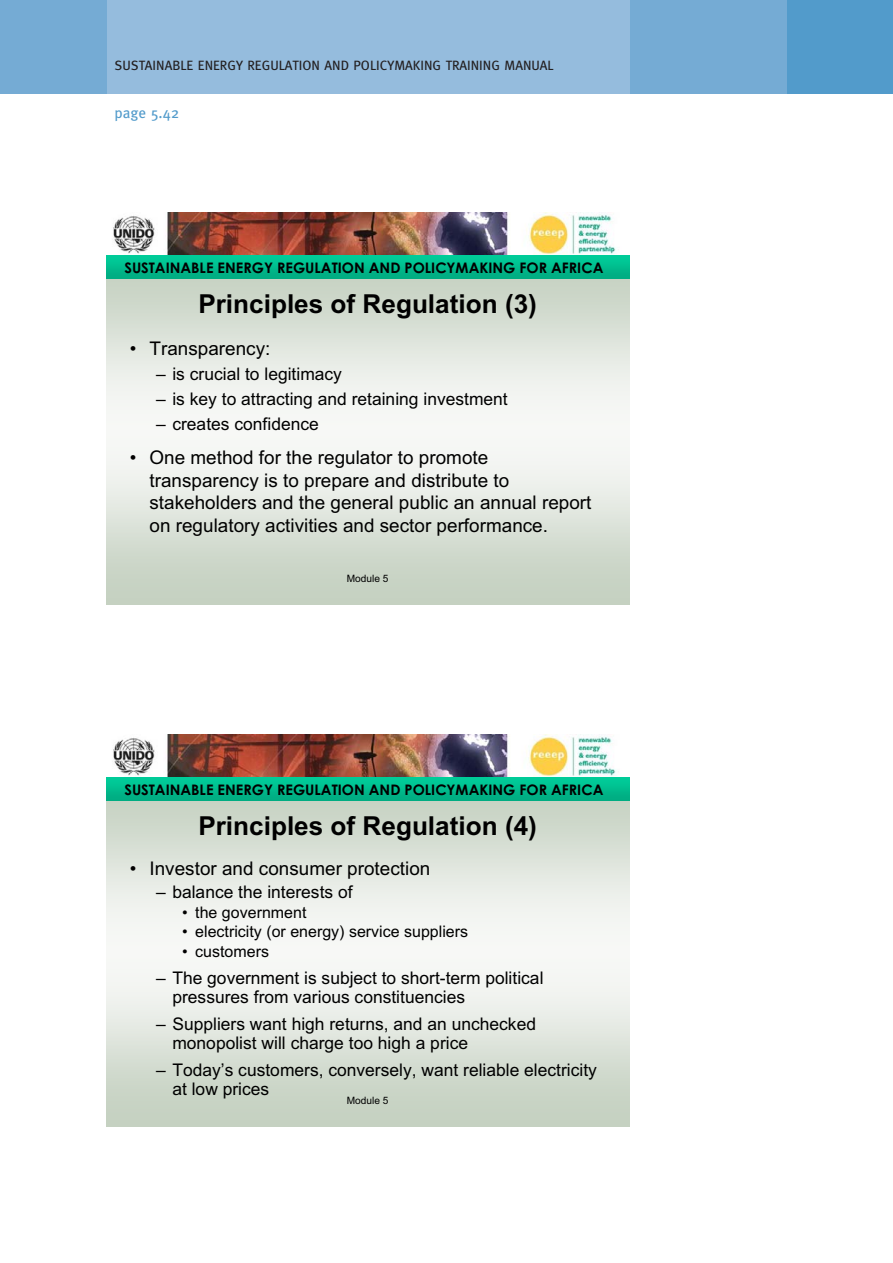
<style>
.page{position:relative;width:893px;height:1263px;background:#fff}
.page>*{position:absolute;margin:0;border:0;box-sizing:border-box;transform-origin:0 0}
.t1{font:700 26.1px "Arial";color:#000}
.t2{font:18.9px/22.6px "Arial";color:#000}
.t3{font:17.4px/18.8px "Arial";color:#000}
.t4{font:16.05px "Arial";color:#000}
.t5{font:15px "Meta";color:#529bcb}
.t6{font:700 14.55px "Century Gothic";color:#000}
.t7{font:13.5px "Meta";color:#231f20}
.t8{font:10.2px "Arial";color:#000}
.s1{color:#010000}
</style>
<div class="page">
<div style="left:786px;top:0;width:107px;height:94px;background:#529bcb"></div>
<div style="left:629px;top:0;width:157px;height:94px;background:#75abd4"></div>
<div style="left:106px;top:0;width:523px;height:94px;background:#95bcdd"></div>
<div style="left:0;top:0;width:106px;height:94px;background:#75abd4"></div>
<img style="left:106px;top:213px;width:515px;height:43px">
<img style="left:106px;top:256px;width:523px;height:23px">
<img style="left:106px;top:735px;width:515px;height:43px">
<img style="left:106px;top:778px;width:523px;height:23px">
<p class="t7" style="left:115px;top:60px;width:441px">SUSTAINABLE ENERGY REGULATION AND POLICYMAKING TRAINING MANUAL</p>
<p class="t5" style="left:115px;top:107px;width:66px">page 5.42</p>
<p class="t6" style="left:124px;top:262px;width:480px">SUSTAINABLE ENERGY REGULATION AND POLICYMAKING FOR AFRICA</p>
<h1 class="t1" style="left:198px;top:294px;width:340px">Principles of Regulation (3)</h1>
<p class="t2" style="left:130px;top:339px;width:142px"><span class="s1">•</span> Transparency:</p>
<p class="t3" style="left:156px;top:366px;width:187px"><span class="s1">–</span> is crucial to legitimacy</p>
<p class="t3" style="left:156px;top:391px;width:353px"><span class="s1">–</span> is key to attracting and retaining investment</p>
<p class="t3" style="left:156px;top:417px;width:164px"><span class="s1">–</span> creates confidence</p>
<p class="t2" style="left:149px;top:448px;width:443px;text-indent:-20px"><span class="s1">•</span> One method for the regulator to promote transparency is to prepare and distribute to stakeholders and the general public an annual report on regulatory activities and sector performance.</p>
<p class="t8" style="left:347px;top:575px;width:43px">Module 5</p>
<p class="t6" style="left:124px;top:784px;width:480px">SUSTAINABLE ENERGY REGULATION AND POLICYMAKING FOR AFRICA</p>
<h1 class="t1" style="left:198px;top:816px;width:340px">Principles of Regulation (4)</h1>
<p class="t2" style="left:130px;top:859px;width:302px"><span class="s1">•</span> Investor and consumer protection</p>
<p class="t3" style="left:156px;top:884px;width:198px"><span class="s1">–</span> balance the interests of</p>
<p class="t4" style="left:182px;top:906px;width:126px"><span class="s1">•</span> the government</p>
<p class="t4" style="left:182px;top:925px;width:287px"><span class="s1">•</span> electricity (or energy) service suppliers</p>
<p class="t4" style="left:182px;top:946px;width:88px"><span class="s1">•</span> customers</p>
<p class="t3" style="left:172px;top:971px;width:373px;text-indent:-16px"><span class="s1">–</span> The government is subject to short-term political pressures from various constituencies</p>
<p class="t3" style="left:172px;top:1017px;width:365px;text-indent:-16px"><span class="s1">–</span> Suppliers want high returns, and an unchecked monopolist will charge too high a price</p>
<p class="t3" style="left:172px;top:1062px;width:426px;text-indent:-16px"><span class="s1">–</span> Today’s customers, conversely, want reliable electricity at low prices</p>
<p class="t8" style="left:347px;top:1097px;width:43px">Module 5</p>
</div>
